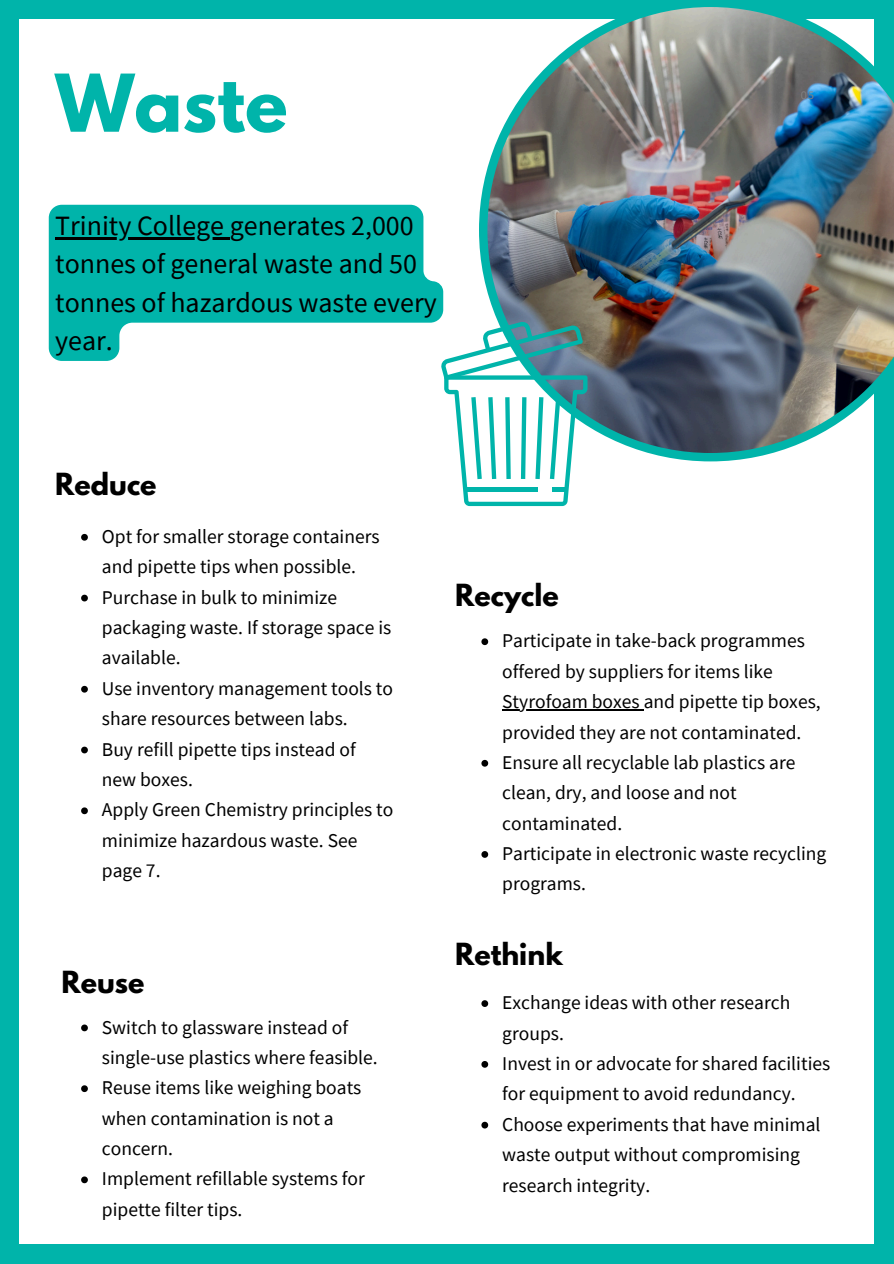
<style>
.page{position:relative;width:894px;height:1264px;background:#fff}
.page>*{position:absolute;margin:0;border:0;box-sizing:border-box;transform-origin:0 0}
.t1{font:700 70.5px "League Spartan";color:#00b4aa}
.t2{font:27.9px/38.2px "Source Sans Pro";color:#000}
.t3{font:700 27px "League Spartan";color:#000}
.t4{font:19.5px/30.3px "Source Sans Pro";color:#000}
.t5{font:12px "Calibri";color:#7f7f7f}
</style>
<div class="page">
<div style="left:0;top:0;width:893px;height:1263px;background:#00b4aa"></div>
<div style="left:19px;top:19px;width:854px;height:1224px;background:#fff"></div>
<img style="left:479px;top:7px;width:414px;height:454px">
<svg style="left:441px;top:321px;width:146px;height:185px"></svg>
<div style="left:552px;top:487px;width:14px;height:5px;background:#00b4aa"></div>
<div style="left:465px;top:487px;width:72px;height:5px;background:#00b4aa"></div>
<svg style="left:49px;top:205px;width:394px;height:156px;fill:#00b4aa"></svg>
<hr style="left:55px;top:237px;width:175px;height:2px;background:#000">
<svg style="left:81px;top:534px;width:7px;height:6px"></svg>
<svg style="left:81px;top:594px;width:7px;height:7px"></svg>
<svg style="left:81px;top:686px;width:7px;height:6px"></svg>
<svg style="left:81px;top:746px;width:7px;height:7px"></svg>
<svg style="left:81px;top:807px;width:7px;height:7px"></svg>
<svg style="left:81px;top:1024px;width:7px;height:7px"></svg>
<svg style="left:81px;top:1085px;width:7px;height:7px"></svg>
<svg style="left:81px;top:1176px;width:7px;height:7px"></svg>
<svg style="left:481px;top:1000px;width:7px;height:6px"></svg>
<svg style="left:481px;top:1061px;width:7px;height:6px"></svg>
<svg style="left:481px;top:1121px;width:7px;height:7px"></svg>
<svg style="left:481px;top:638px;width:7px;height:7px"></svg>
<hr style="left:502px;top:709px;width:141px;height:1px;background:#000">
<svg style="left:481px;top:760px;width:7px;height:6px"></svg>
<svg style="left:481px;top:851px;width:7px;height:6px"></svg>
<p class="t1" style="left:55px;top:68px;width:234px">Waste</p>
<h3 class="t2" style="left:55px;top:206px;width:383px">Trinity College generates 2,000 tonnes of general waste and 50 tonnes of hazardous waste every year.</h3>
<h1 class="t5" style="left:800px;top:90px;width:15px">05</h1>
<p class="t3" style="left:55px;top:470px;width:103px">Reduce</p>
<p class="t4" style="left:102px;top:521px;width:279px">Opt for smaller storage containers and pipette tips when possible.</p>
<p class="t4" style="left:102px;top:581px;width:291px">Purchase in bulk to minimize packaging waste. If storage space is available.</p>
<p class="t4" style="left:102px;top:672px;width:292px">Use inventory management tools to share resources between labs.</p>
<p class="t4" style="left:102px;top:733px;width:255px">Buy refill pipette tips instead of new boxes.</p>
<p class="t4" style="left:102px;top:794px;width:293px">Apply Green Chemistry principles to minimize hazardous waste. See page 7.</p>
<h2 class="t3" style="left:62px;top:968px;width:84px">Reuse</h2>
<h2 class="t4" style="left:102px;top:1011px;width:277px">Switch to glassware instead of single-use plastics where feasible.</h2>
<p class="t4" style="left:102px;top:1072px;width:261px">Reuse items like weighing boats when contamination is not a concern.</p>
<p class="t4" style="left:102px;top:1163px;width:264px">Implement refillable systems for pipette filter tips.</p>
<p class="t3" style="left:455px;top:582px;width:105px">Recycle</p>
<h2 class="t4" style="left:502px;top:625px;width:304px">Participate in take-back programmes offered by suppliers for items like</h2>
<p class="t4" style="left:502px;top:686px;width:320px">Styrofoam boxes and pipette tip boxes, provided they are not contaminated.<br>Ensure all recyclable lab plastics are clean, dry, and loose and not</p>
<p class="t4" style="left:502px;top:807px;width:325px">contaminated.<br>Participate in electronic waste recycling programs.</p>
<p class="t3" style="left:455px;top:940px;width:109px">Rethink</p>
<h2 class="t4" style="left:502px;top:987px;width:289px">Exchange ideas with other research groups.</h2>
<p class="t4" style="left:502px;top:1047px;width:329px">Invest in or advocate for shared facilities for equipment to avoid redundancy.</p>
<p class="t4" style="left:502px;top:1108px;width:320px">Choose experiments that have minimal waste output without compromising research integrity.</p>
</div>
